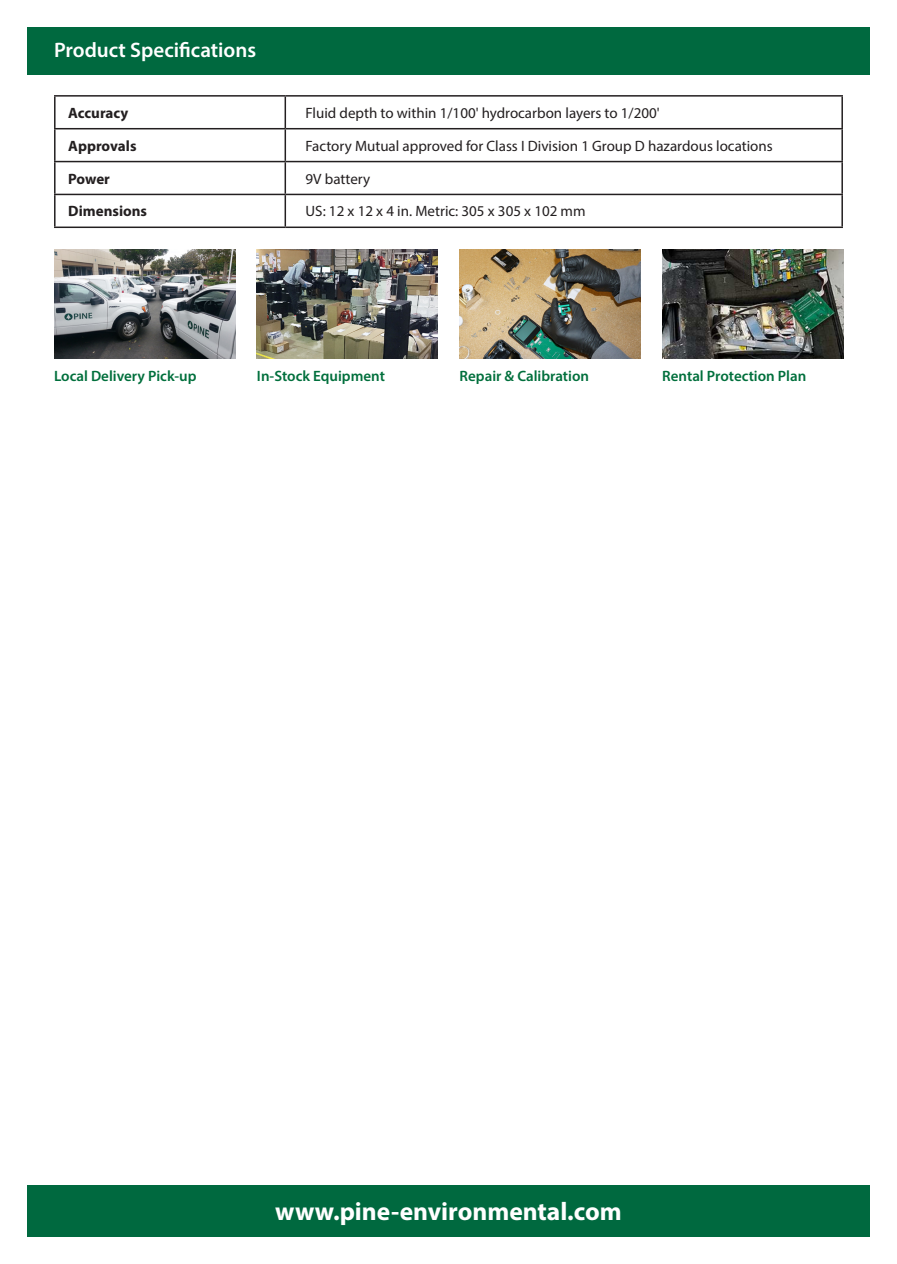
<style>
.page{position:relative;width:897px;height:1264px;background:#fff}
.page>*{position:absolute;margin:0;border:0;box-sizing:border-box;transform-origin:0 0}
.t1{font:700 25.5px "Myriad Pro";color:#fff}
.t2{font:600 21px "Myriad Pro";color:#fff}
.t3{font:15px "Myriad Pro";color:#231f20}
.t4{font:600 15px "Myriad Pro";color:#006f3c}
.t5{font:700 15px "Myriad Pro";color:#231f20}
</style>
<div class="page">
<div style="left:27px;top:27px;width:842px;height:48px;background:#00693f"></div>
<div style="left:27px;top:1185px;width:842px;height:52px;background:#00693f"></div>
<hr style="left:54px;top:95px;width:231px;height:2px;background:#231f20">
<hr style="left:54px;top:97px;width:2px;height:31px;background:#231f20">
<hr style="left:285px;top:95px;width:557px;height:2px;background:#231f20">
<hr style="left:284px;top:97px;width:2px;height:31px;background:#231f20">
<hr style="left:841px;top:97px;width:1px;height:31px;background:#231f20">
<hr style="left:54px;top:128px;width:231px;height:1px;background:#231f20">
<hr style="left:54px;top:129px;width:2px;height:32px;background:#231f20">
<hr style="left:285px;top:128px;width:557px;height:1px;background:#231f20">
<hr style="left:284px;top:129px;width:2px;height:32px;background:#231f20">
<hr style="left:841px;top:129px;width:1px;height:32px;background:#231f20">
<hr style="left:54px;top:161px;width:231px;height:1px;background:#231f20">
<hr style="left:54px;top:162px;width:2px;height:32px;background:#231f20">
<hr style="left:285px;top:161px;width:557px;height:1px;background:#231f20">
<hr style="left:284px;top:162px;width:2px;height:32px;background:#231f20">
<hr style="left:841px;top:162px;width:1px;height:32px;background:#231f20">
<hr style="left:54px;top:194px;width:231px;height:1px;background:#231f20">
<hr style="left:54px;top:195px;width:2px;height:31px;background:#231f20">
<hr style="left:285px;top:194px;width:557px;height:1px;background:#231f20">
<hr style="left:284px;top:195px;width:2px;height:31px;background:#231f20">
<hr style="left:841px;top:195px;width:1px;height:31px;background:#231f20">
<hr style="left:54px;top:226px;width:231px;height:2px;background:#231f20">
<hr style="left:285px;top:226px;width:557px;height:2px;background:#231f20">
<img style="left:257px;top:249px;width:180px;height:109px">
<img style="left:459px;top:249px;width:181px;height:109px">
<img style="left:54px;top:249px;width:181px;height:109px">
<img style="left:662px;top:249px;width:181px;height:109px">
<p class="t2" style="left:54px;top:36px;width:204px">Product Specifications</p>
<p class="t5" style="left:68px;top:103px;width:62px">Accuracy</p>
<p class="t3" style="left:305px;top:104px;width:355px">Fluid depth to within 1/100' hydrocarbon layers to 1/200'</p>
<p class="t5" style="left:68px;top:136px;width:70px">Approvals</p>
<p class="t3" style="left:305px;top:136px;width:468px">Factory Mutual approved for Class I Division 1 Group D hazardous locations</p>
<p class="t5" style="left:68px;top:169px;width:43px">Power</p>
<p class="t3" style="left:305px;top:169px;width:66px">9V battery</p>
<p class="t5" style="left:68px;top:202px;width:80px">Dimensions</p>
<p class="t3" style="left:305px;top:202px;width:281px">US: 12 x 12 x 4 in. Metric: 305 x 305 x 102 mm</p>
<p class="t4" style="left:54px;top:366px;width:144px">Local Delivery Pick-up</p>
<p class="t4" style="left:257px;top:366px;width:129px">In-Stock Equipment</p>
<p class="t4" style="left:459px;top:366px;width:131px">Repair &amp; Calibration</p>
<p class="t4" style="left:662px;top:366px;width:146px">Rental Protection Plan</p>
<p class="t1" style="left:275px;top:1194px;width:348px">www.pine-environmental.com</p>
</div>
